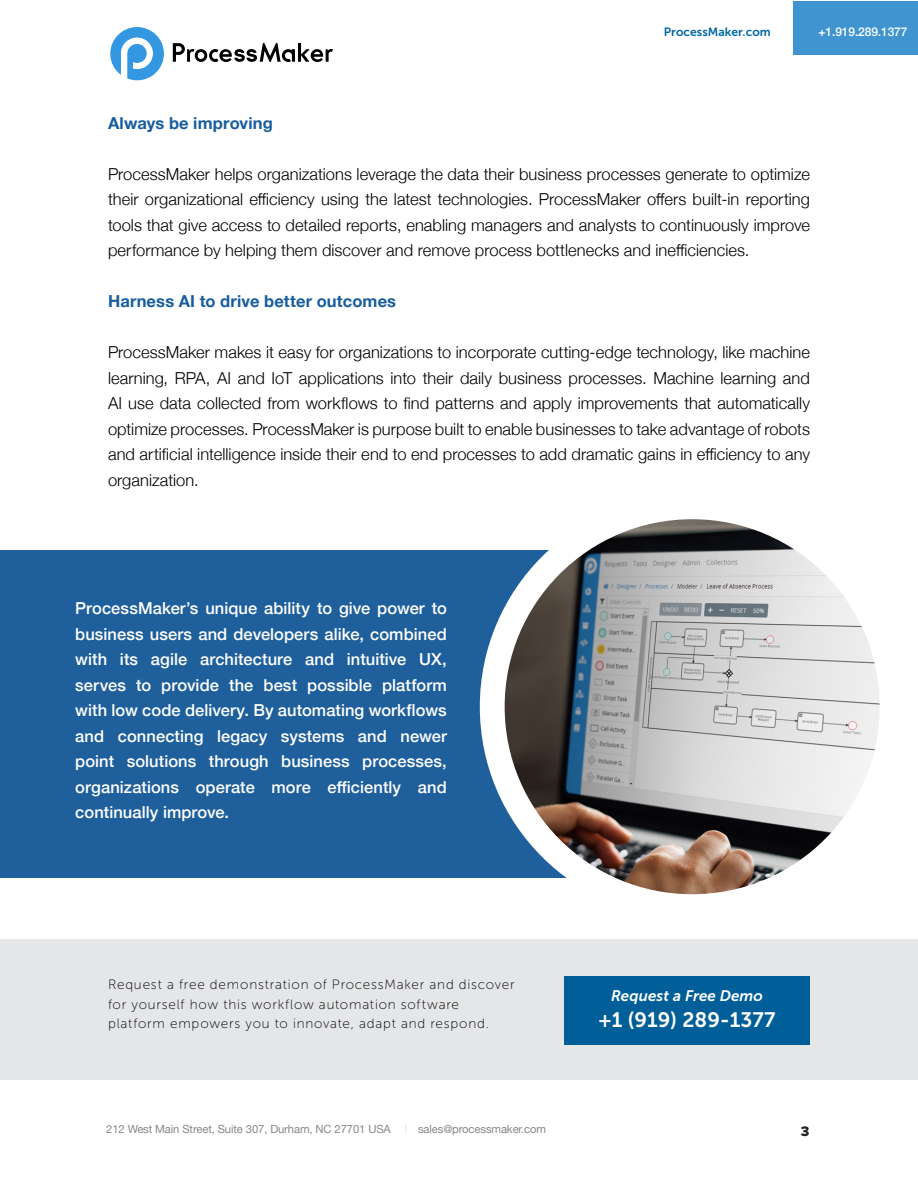
<style>
.page{position:relative;width:918px;height:1188px;background:#fff}
.page>*{position:absolute;margin:0;border:0;box-sizing:border-box;transform-origin:0 0}
.t1{font:20.85px "Museo Sans 700";letter-spacing:.005em;color:#fff}
.t2{font:300 16.5px/25.5px "Helvetica Neue";letter-spacing:.005em;color:#000;text-align:justify}
.t3{font:500 16.5px/25.5px "Helvetica Neue";letter-spacing:.005em;color:#fff;text-align:justify}
.t4{font:700 16.5px "Helvetica Neue";letter-spacing:.01em;color:#175d9e}
.t5{font:italic 15.15px "Museo Sans 700";letter-spacing:.005em;color:#fff}
.t6{font:14.25px "Proxima Nova Extrabld";color:#231f20}
.t7{font:13.5px/19.5px "Museo Sans 100";letter-spacing:.06em;color:#000}
.t8{font:12px "Museo Sans 700";letter-spacing:.005em;color:#0167a6}
.t9{font:500 12px "Helvetica Neue";letter-spacing:-.01em;color:#fff}
.t10{font:11.25px "Helvetica Neue";letter-spacing:-.01em;color:#86888b}
.s1{font-weight:200;font-size:8.4px;color:#658dbf}
</style>
<div class="page">
<div style="left:793px;top:1px;width:125px;height:54px;background:#4095d1"></div>
<svg style="left:110px;top:27px;width:54px;height:53px"></svg>
<svg style="left:173px;top:43px;width:160px;height:19px"></svg>
<hr style="left:0;top:550px;width:1px;height:88px;background:#4095d1">
<div style="left:1px;top:550px;width:690px;height:328px;background:#1f5f9c"></div>
<img style="left:492px;top:520px;width:387px;height:373px">
<div style="left:480px;top:494px;width:425px;height:425px;border:25px solid #fff;border-radius:50%"></div>
<div style="left:0;top:940px;width:918px;height:140px;background:#e5e6e8"></div>
<div style="left:564px;top:976px;width:246px;height:68px;background:#005f98"></div>
<p class="t8" style="left:664px;top:25px;width:109px">ProcessMaker.com</p>
<p class="t9" style="left:819px;top:22px;width:90px">+1.919.289.1377</p>
<p class="t4" style="left:108px;top:110px;width:166px">Always be improving</p>
<p class="t2" style="left:108px;top:160px;width:704px">ProcessMaker helps organizations leverage the data their business processes generate to optimize their organizational efficiency using the latest technologies. ProcessMaker offers built-in reporting tools that give access to detailed reports, enabling managers and analysts to continuously improve performance by helping them discover and remove process bottlenecks and inefficiencies.</p>
<p class="t4" style="left:108px;top:288px;width:290px">Harness AI to drive better outcomes</p>
<p class="t2" style="left:108px;top:338px;width:704px">ProcessMaker makes it easy for organizations to incorporate cutting-edge technology, like machine learning, RPA, AI and IoT applications into their daily business processes. Machine learning and AI use data collected from workflows to find patterns and apply improvements that automatically optimize processes. ProcessMaker is purpose built to enable businesses to take advantage of robots and artificial intelligence inside their end to end processes to add dramatic gains in efficiency to any organization.</p>
<p class="t3" style="left:75px;top:594px;width:373px">ProcessMaker’s unique ability to give power to business users and developers alike, combined with its agile architecture and intuitive UX, serves to provide the best possible platform with low code delivery. By automating workflows and connecting legacy systems and newer point solutions through business processes, organizations operate more efficiently and continually improve.</p>
<p class="t7" style="left:108px;top:975px;width:408px">Request a free demonstration of ProcessMaker and discover for yourself how this workflow automation software platform empowers you to innovate, adapt and respond.</p>
<p class="t10" style="left:106px;top:1121px;width:286px">212 West Main Street, Suite 307, Durham, NC 27701 USA</p>
<p class="t10" style="left:405px;top:1121px;width:143px"><span class="s1">|</span> sales@processmaker.com</p>
<p class="t5" style="left:611px;top:987px;width:153px">Request a Free Demo</p>
<p class="t1" style="left:599px;top:1009px;width:178px">+1 (919) 289-1377</p>
<p class="t6" style="left:801px;top:1123px;width:10px">3</p>
</div>
